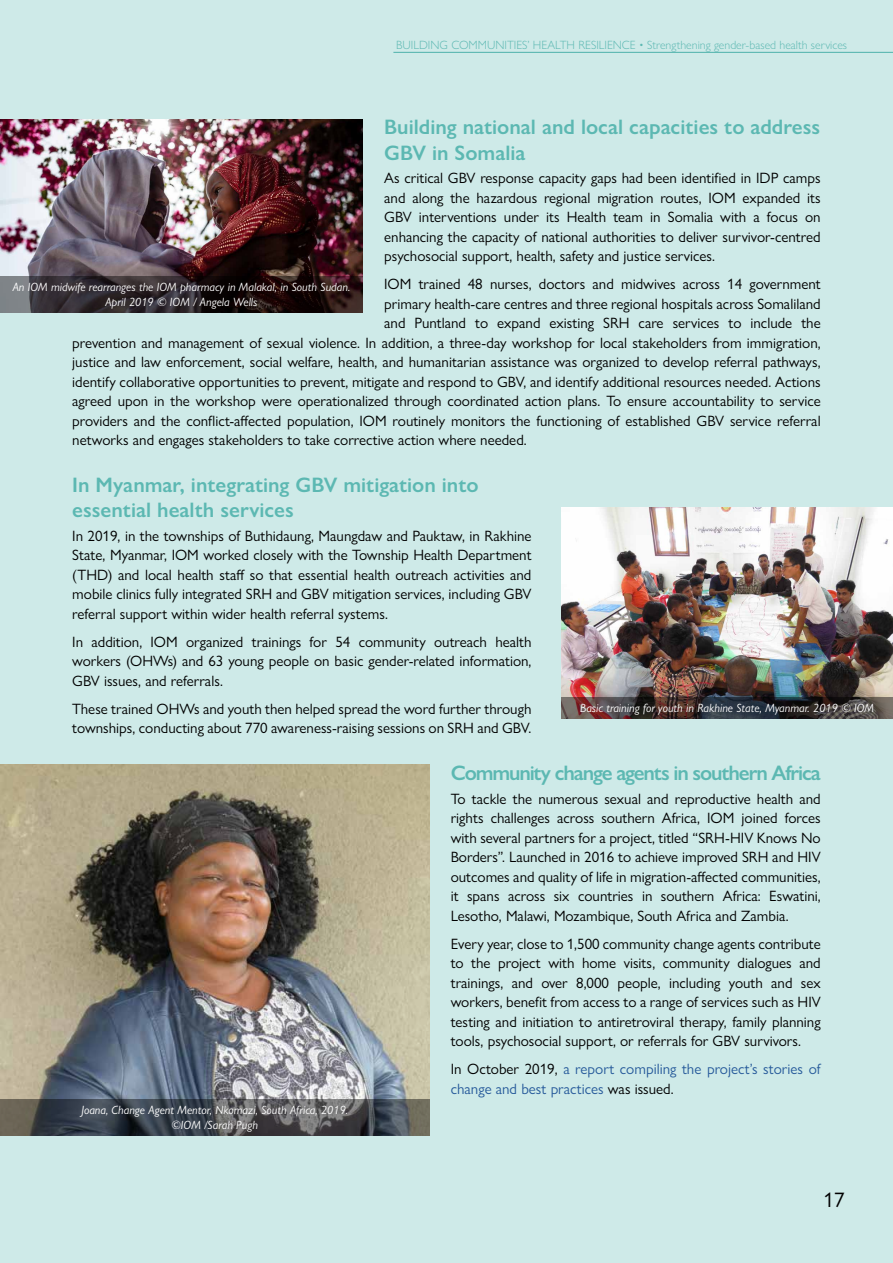
<style>
.page{position:relative;width:893px;height:1263px;background:#ceeae8}
.page>*{position:absolute;margin:0;border:0;box-sizing:border-box;transform-origin:0 0}
.t1{font:600 21px/25.2px "Gill Sans Nova";color:#5cb8b2}
.t2{font:600 21px "Gill Sans Nova";letter-spacing:-.055em;color:#5cb8b2}
.t3{font:21px "Gill Sans Nova";color:#000}
.t4{font:15px/19.5px "Gill Sans Nova";color:#000;text-align:justify}
.t5{font:15px/19.5px "Gill Sans Nova";color:#275b9b}
.t6{font:italic 12px/14.4px "Gill Sans Nova";color:#fff;text-align:center}
.t7{font:300 12px "Gill Sans Nova";color:#5cb8b2}
.s1{color:#000}
</style>
<div class="page">
<img style="left:0;top:119px;width:363px;height:157px">
<img style="left:561px;top:508px;width:332px;height:189px">
<img style="left:0;top:765px;width:429px;height:334px">
<svg style="left:0;top:276px;width:363px;height:37px;background:#2e2527"></svg>
<img style="left:561px;top:697px;width:332px;height:22px">
<svg style="left:0;top:1099px;width:429px;height:36px;background:#4b4e52"></svg>
<hr style="left:393px;top:52px;width:500px;height:1px;background:#5cb8b2">
<p class="t7" style="left:396px;top:38px;width:452px">BUILDING COMMUNITIES’ HEALTH RESILIENCE • Strengthening gender-based health services</p>
<h1 class="t1" style="left:384px;top:114px;width:437px">Building national and local capacities to address<br>GBV in Somalia</h1>
<p class="t4" style="left:384px;top:168px;width:438px">As critical GBV response capacity gaps had been identified in IDP camps and along the hazardous regional migration routes, IOM expanded its GBV interventions under its Health team in Somalia with a focus on enhancing the capacity of national authorities to deliver survivor-centred psychosocial support, health, safety and justice services.</p>
<p class="t4" style="left:384px;top:274px;width:438px">IOM trained 48 nurses, doctors and midwives across 14 government</p>
<p class="t4" style="left:384px;top:294px;width:438px">primary health-care centres and three regional hospitals across Somaliland</p>
<p class="t4" style="left:384px;top:313px;width:438px">and Puntland to expand existing SRH care services to include the</p>
<p class="t4" style="left:72px;top:333px;width:750px">prevention and management of sexual violence. In addition, a three-day workshop for local stakeholders from immigration,</p>
<p class="t4" style="left:72px;top:352px;width:750px">justice and law enforcement, social welfare, health, and humanitarian assistance was organized to develop referral pathways,</p>
<p class="t4" style="left:72px;top:372px;width:750px">identify collaborative opportunities to prevent, mitigate and respond to GBV, and identify additional resources needed. Actions</p>
<p class="t4" style="left:72px;top:391px;width:750px">agreed upon in the workshop were operationalized through coordinated action plans. To ensure accountability to service</p>
<p class="t4" style="left:72px;top:411px;width:750px">providers and the conflict-affected population, IOM routinely monitors the functioning of established GBV service referral</p>
<p class="t4" style="left:72px;top:430px;width:456px">networks and engages stakeholders to take corrective action where needed.</p>
<h1 class="t1" style="left:72px;top:472px;width:408px">In Myanmar, integrating GBV mitigation into essential health services</h1>
<p class="t4" style="left:72px;top:526px;width:461px">In 2019, in the townships of Buthidaung, Maungdaw and Pauktaw, in Rakhine State, Myanmar, IOM worked closely with the Township Health Department (THD) and local health staff so that essential health outreach activities and mobile clinics fully integrated SRH and GBV mitigation services, including GBV referral support within wider health referral systems.</p>
<p class="t4" style="left:72px;top:632px;width:461px">In addition, IOM organized trainings for 54 community outreach health workers (OHWs) and 63 young people on basic gender-related information, GBV issues, and referrals.</p>
<p class="t4" style="left:72px;top:699px;width:461px">These trained OHWs and youth then helped spread the word further through townships, conducting about 770 awareness-raising sessions on SRH and GBV.</p>
<h1 class="t2" style="left:451px;top:760px;width:371px">Community change agents in southern Africa</h1>
<p class="t4" style="left:451px;top:788px;width:371px">To tackle the numerous sexual and reproductive health and rights challenges across southern Africa, IOM joined forces with several partners for a project, titled “SRH-HIV Knows No Borders”. Launched in 2016 to achieve improved SRH and HIV outcomes and quality of life in migration-affected communities, it spans across six countries in southern Africa: Eswatini, Lesotho, Malawi, Mozambique, South Africa and Zambia.</p>
<p class="t4" style="left:451px;top:933px;width:371px">Every year, close to 1,500 community change agents contribute to the project with home visits, community dialogues and trainings, and over 8,000 people, including youth and sex workers, benefit from access to a range of services such as HIV testing and initiation to antiretroviral therapy, family planning tools, psychosocial support, or referrals for GBV survivors.</p>
<p class="t5" style="left:451px;top:1059px;width:371px"><span class="s1">In October 2019,</span> a report compiling the project’s stories of change and best practices <span class="s1">was issued.</span></p>
<p class="t6" style="left:13px;top:280px;width:339px">An IOM midwife rearranges the IOM pharmacy in Malakal, in South Sudan.<br>April 2019 © IOM / Angela Wells</p>
<p class="t6" style="left:580px;top:701px;width:296px">Basic training for youth in Rakhine State, Myanmar. 2019 © IOM</p>
<p class="t6" style="left:81px;top:1102px;width:268px">Joana, Change Agent Mentor, Nkomazi, South Africa, 2019. ©IOM /Sarah Pugh</p>
<h1 class="t3" style="left:823px;top:1187px;width:22px">17</h1>
</div>
